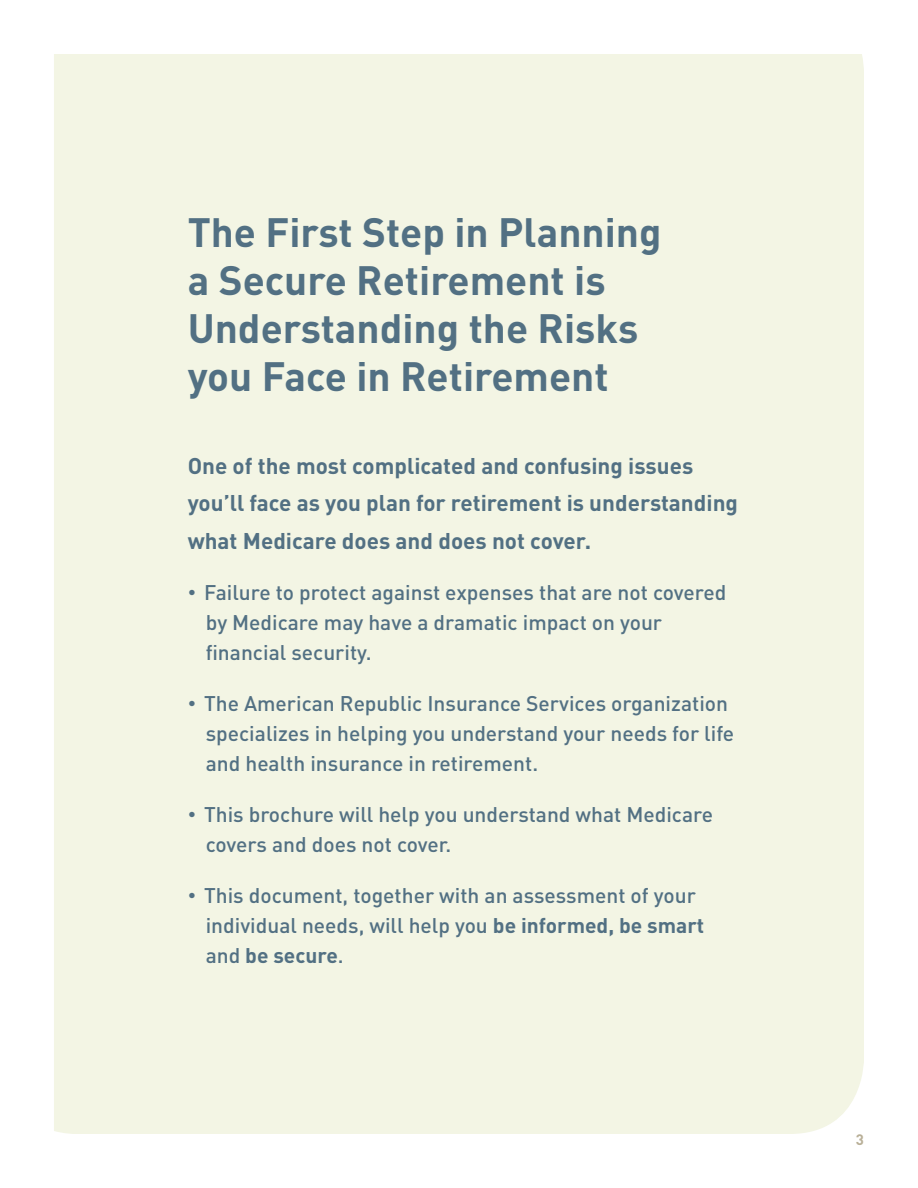
<style>
.page{position:relative;width:918px;height:1188px;background:#fff}
.page>*{position:absolute;margin:0;border:0;box-sizing:border-box;transform-origin:0 0}
.t1{font:700 40.5px/48px "DIN Pro";color:#527083}
.t2{font:700 22.5px/37.5px "DIN Pro";color:#527083}
.t3{font:500 21px/30px "DIN Pro";color:#527083}
.t4{font:700 15px "DIN Pro";color:#b9b098}
.s1{font-size:16.5px}
.s2{font-weight:700}
</style>
<div class="page">
<div style="left:54px;top:54px;width:810px;height:1080px;background:#f3f5e4"></div>
<h1 class="t1" style="left:188px;top:207px;width:475px">The First Step in Planning a Secure Retirement is<br>Understanding the Risks you Face in Retirement</h1>
<p class="t2" style="left:188px;top:446px;width:552px">One of the most complicated and confusing issues you’ll face as you plan for retirement is understanding what Medicare does and does not cover.</p>
<p class="t3" style="left:206px;top:576px;width:522px;text-indent:-18px"><span class="s1">•</span> Failure to protect against expenses that are not covered by Medicare may have a dramatic impact on your financial security.</p>
<p class="t3" style="left:206px;top:687px;width:530px;text-indent:-18px"><span class="s1">•</span> The American Republic Insurance Services organization specializes in helping you understand your needs for life and health insurance in retirement.</p>
<p class="t3" style="left:206px;top:798px;width:509px;text-indent:-18px"><span class="s1">•</span> This brochure will help you understand what Medicare covers and does not cover.</p>
<p class="t3" style="left:206px;top:879px;width:500px;text-indent:-18px"><span class="s1">•</span> This document, together with an assessment of your individual needs, will help you <span class="s2">be informed, be smart </span>and <span class="s2">be secure</span>.</p>
<p class="t4" style="left:856px;top:1130px;width:10px">3</p>
</div>
